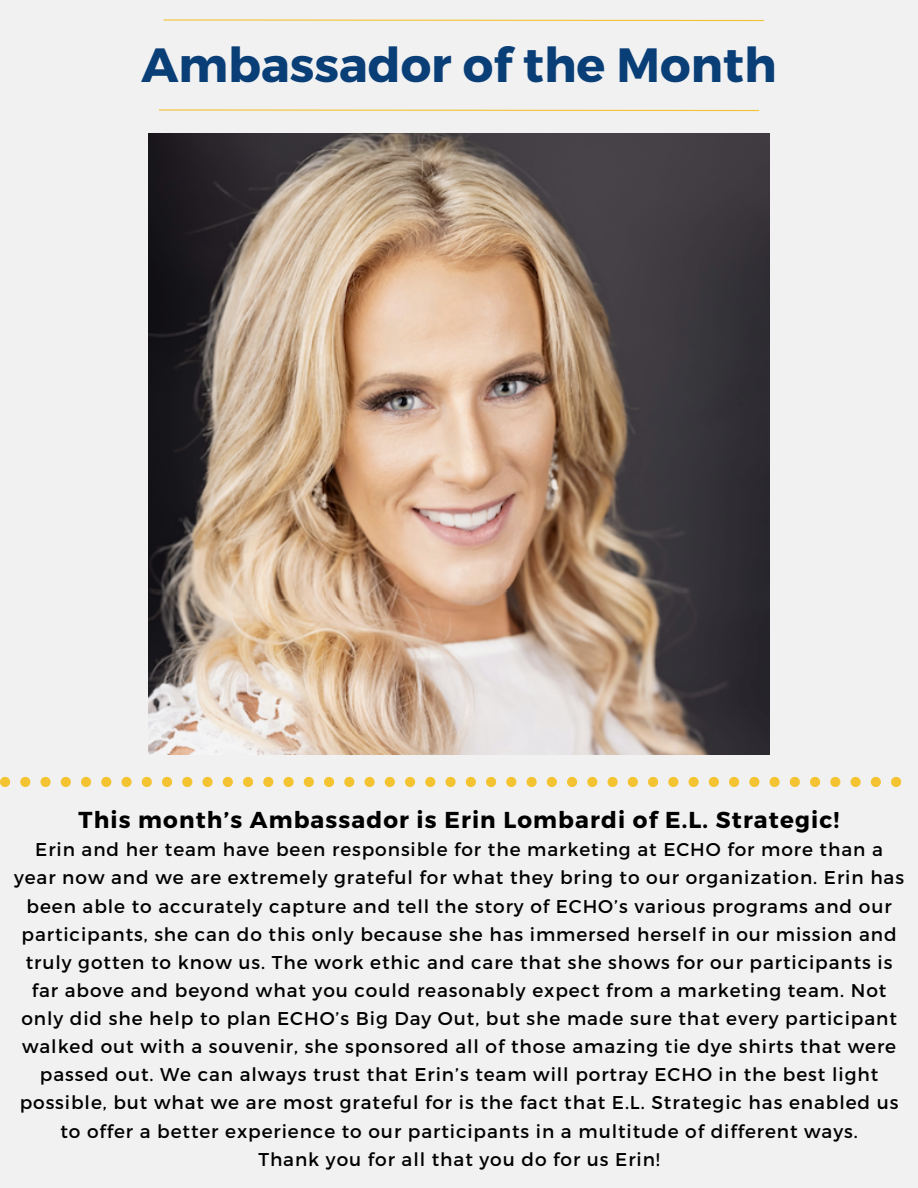
<style>
.page{position:relative;width:918px;height:1188px;background:#f1f1f2}
.page>*{position:absolute;margin:0;border:0;box-sizing:border-box;transform-origin:0 0}
.t1{font:700 48px "Montserrat";color:#093e76}
.t2{font:700 22.95px "Montserrat";letter-spacing:.05em;color:#000}
.t3{font:18.45px/28.2px "Montserrat";letter-spacing:.05em;color:#000;text-align:center}
</style>
<div class="page">
<svg style="left:158px;top:109px;width:602px;height:3px"></svg>
<svg style="left:163px;top:19px;width:601px;height:3px"></svg>
<svg style="left:0;top:777px;width:901px;height:10px"></svg>
<img style="left:148px;top:133px;width:621px;height:621px">
<p class="t1" style="left:141px;top:34px;width:637px">Ambassador of the Month</p>
<p class="t2" style="left:79px;top:805px;width:762px">This month’s Ambassador is Erin Lombardi of E.L. Strategic!</p>
<p class="t3" style="left:14px;top:835px;width:892px">Erin and her team have been responsible for the marketing at ECHO for more than a year now and we are extremely grateful for what they bring to our organization. Erin has been able to accurately capture and tell the story of ECHO’s various programs and our participants, she can do this only because she has immersed herself in our mission and truly gotten to know us. The work ethic and care that she shows for our participants is far above and beyond what you could reasonably expect from a marketing team. Not only did she help to plan ECHO’s Big Day Out, but she made sure that every participant walked out with a souvenir, she sponsored all of those amazing tie dye shirts that were passed out. We can always trust that Erin’s team will portray ECHO in the best light possible, but what we are most grateful for is the fact that E.L. Strategic has enabled us to offer a better experience to our participants in a multitude of different ways.</p>
<p class="t3" style="left:258px;top:1144px;width:403px">Thank you for all that you do for us Erin!</p>
</div>
